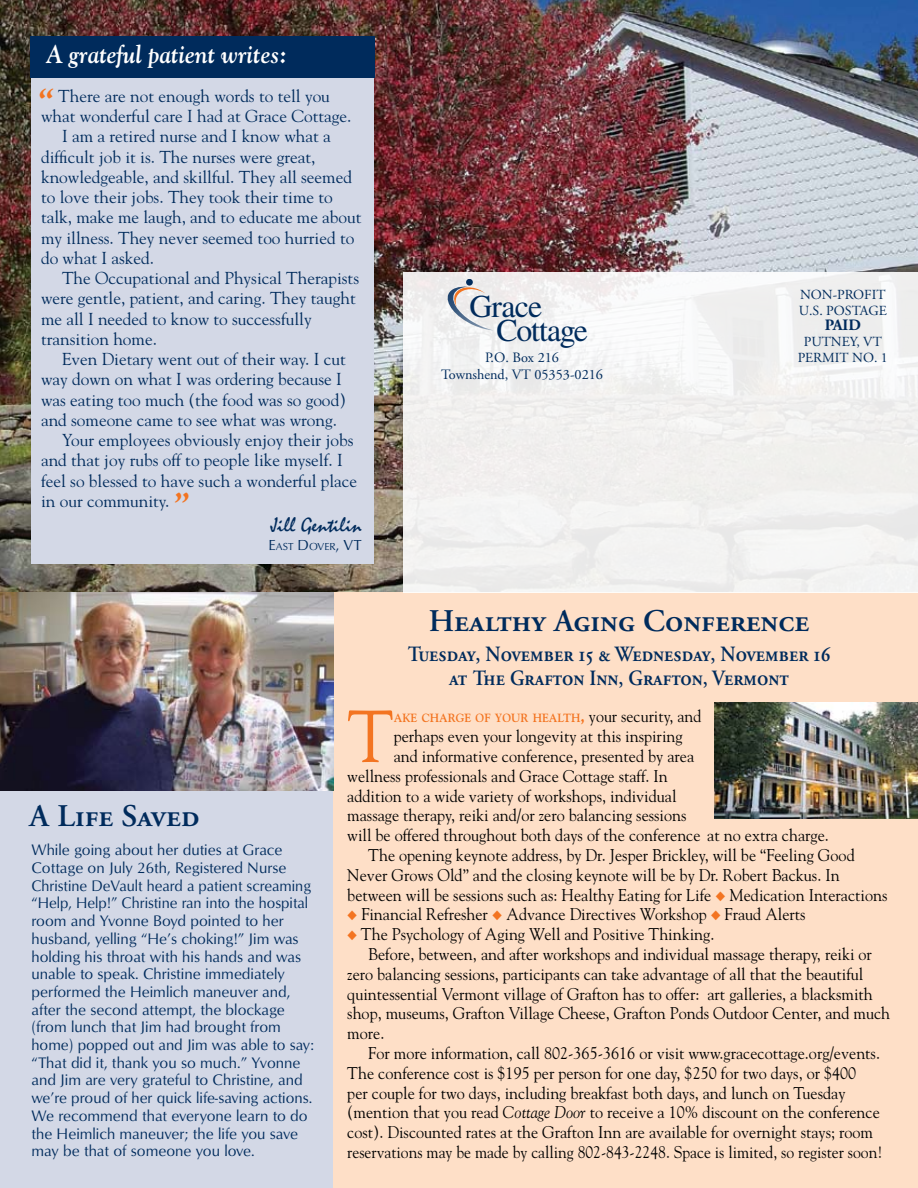
<style>
.page{position:relative;width:918px;height:1188px;background:#fff}
.page>*{position:absolute;margin:0;border:0;box-sizing:border-box;transform-origin:0 0}
.t1{font:73.2px "Goudy";color:#f37421;scale:.95 1}
.t2{font:31.8px/24px "Times";letter-spacing:-.025em;color:#002b5c}
.t3{font:31.5px "Adobe Garamond Semibold SC";color:#002b5c}
.t4{font:31.5px "Goudy Bold Italic Os F";color:#f37421}
.t5{font:25.5px "Goudy Bold Italic Os F";color:#fff;scale:.89 1}
.t6{font:21.75px/23.2px "Adobe Garamond Semibold SC";color:#002b5c;text-align:center;scale:.9 1}
.t7{font:21.75px "Mistral";color:#002b5c}
.t8{font:17.25px "Goudy";color:#002b5c}
.t9{font:16.95px "Goudy";color:#000;scale:.95 1}
.t10{font:16.95px "Goudy";color:#000;scale:.92 1}
.t11{font:700 15.9px "Adobe Garamond";color:#002b5c}
.t12{font:15.75px/17.7px "Optimum Roman DTC";color:#002b5c}
.t13{font:14.25px/17.2px "Adobe Garamond";color:#002b5c;text-align:center}
.t14{font:13.8px/15.9px "Adobe Garamond";color:#002b5c}
.t15{font:11.85px "Goudy Bold Os F";color:#f37421;scale:.94 1}
.t16{font:10.5px "Optimum Roman DTC";color:#002b5c}
.s1{font-family:"Goudy Bold Italic Os F";font-size:31.5px;color:#f37421}
.s2{font-size:15px}
.s3{font-size:16.95px}
.s4{font-family:"Goudy";font-size:16.95px;color:#000}
.s5{color:#f37421}
.s6{font-family:"Goudy Italic Os F"}
</style>
<div class="page">
<div style="left:0;top:592px;width:333px;height:596px;background:#d3d8e6"></div>
<img style="left:0;top:0;width:918px;height:592px">
<div style="left:333px;top:592px;width:585px;height:596px;background:#fedfc7"></div>
<div style="left:404px;top:272px;width:514px;height:320px;background:#f2f1f0"></div>
<svg style="left:446px;top:285px;width:46px;height:45px"></svg>
<div style="left:466px;top:279px;width:7px;height:7px;background:#002b5c;border-radius:50%"></div>
<div style="left:31px;top:37px;width:343px;height:526px;background:#d3d8e6"></div>
<div style="left:31px;top:36px;width:344px;height:42px;background:#002b5c"></div>
<img style="left:714px;top:702px;width:204px;height:117px">
<img style="left:0;top:592px;width:333px;height:198px">
<h3 class="t5" style="left:46px;top:38px;width:272px">A grateful patient writes:</h3>
<p class="t8" style="left:39px;top:85px;width:292px"><span class="s1">“</span> There are not enough words to tell you</p>
<p class="t8" style="left:41px;top:106px;width:312px">what wonderful care I had at Grace Cottage.</p>
<p class="t8" style="left:62px;top:126px;width:270px">I am a retired nurse and I know what a</p>
<p class="t8" style="left:41px;top:146px;width:276px">difficult job it is. The nurses were great,</p>
<p class="t8" style="left:41px;top:166px;width:312px">knowledgeable, and skillful. They all seemed</p>
<p class="t8" style="left:41px;top:187px;width:293px">to love their jobs. They took their time to</p>
<p class="t8" style="left:41px;top:207px;width:322px">talk, make me laugh, and to educate me about</p>
<p class="t8" style="left:41px;top:227px;width:315px">my illness. They never seemed too hurried to</p>
<p class="t8" style="left:41px;top:247px;width:115px">do what I asked.</p>
<p class="t8" style="left:62px;top:268px;width:299px">The Occupational and Physical Therapists</p>
<p class="t8" style="left:41px;top:288px;width:316px">were gentle, patient, and caring. They taught</p>
<p class="t8" style="left:41px;top:308px;width:272px">me all I needed to know to successfully</p>
<p class="t8" style="left:41px;top:328px;width:117px">transition home.</p>
<p class="t8" style="left:62px;top:349px;width:285px">Even Dietary went out of their way. I cut</p>
<p class="t8" style="left:41px;top:369px;width:302px">way down on what I was ordering because I</p>
<p class="t8" style="left:41px;top:389px;width:307px">was eating too much (the food was so good)</p>
<p class="t8" style="left:41px;top:409px;width:298px">and someone came to see what was wrong.</p>
<p class="t8" style="left:62px;top:430px;width:293px">Your employees obviously enjoy their jobs</p>
<p class="t8" style="left:41px;top:450px;width:303px">and that joy rubs off to people like myself. I</p>
<p class="t8" style="left:41px;top:470px;width:318px">feel so blessed to have such a wonderful place</p>
<p class="t8" style="left:41px;top:490px;width:130px">in our community.</p>
<p class="t7" style="left:271px;top:513px;width:92px">Jill Gentilin</p>
<p class="t16" style="left:269px;top:541px;width:94px"><span class="s2">E</span>AST <span class="s2">D</span> OVER<span class="s2">, VT</span></p>
<h3 class="t4" style="left:174px;top:485px;width:17px">”</h3>
<h2 class="t2" style="left:496px;top:294px;width:93px;text-indent:-27px">Grace<br>Cottage</h2>
<p class="t14" style="left:799px;top:287px;width:90px">NON-PROFIT<br>U.S. POSTAGE</p>
<p class="t11" style="left:825px;top:317px;width:38px">PAID</p>
<p class="t14" style="left:798px;top:334px;width:92px;text-align:center">PUTNEY, VT<br>PERMIT NO. 1</p>
<p class="t13" style="left:441px;top:349px;width:163px">P.O. Box 216<br>Townshend, VT 05353-0216</p>
<h3 class="t3" style="left:429px;top:603px;width:382px">Healthy Aging Conference</h3>
<p class="t6" style="left:408px;top:643px;width:471px">Tuesday, November 15 &amp; Wednesday, November 16 at The Grafton Inn, Grafton, Vermont</p>
<h3 class="t3" style="left:30px;top:798px;width:171px">A Life Saved</h3>
<p class="t12" style="left:31px;top:841px;width:284px">While going about her duties at Grace Cottage on July 26th, Registered Nurse Christine DeVault heard a patient screaming “Help, Help!” Christine ran into the hospital room and Yvonne Boyd pointed to her husband, yelling “He’s choking!” Jim was holding his throat with his hands and was unable to speak. Christine immediately performed the Heimlich maneuver and, after the second attempt, the blockage (from lunch that Jim had brought from home) popped out and Jim was able to say: “That did it, thank you so much.” Yvonne and Jim are very grateful to Christine, and we’re proud of her quick life-saving actions.<br>We recommend that everyone learn to do the Heimlich maneuver; the life you save may be that of someone you love.</p>
<h1 class="t1" style="left:347px;top:691px;width:50px">T</h1>
<p class="t15" style="left:394px;top:711px;width:329px">AKE CHARGE OF YOUR HEALTH<span class="s3">,</span> <span class="s4">your security, and</span></p>
<p class="t9" style="left:394px;top:726px;width:306px">perhaps even your longevity at this inspiring</p>
<p class="t9" style="left:394px;top:746px;width:318px">and informative conference, presented by area</p>
<p class="t9" style="left:347px;top:765px;width:339px">wellness professionals and Grace Cottage staff. In</p>
<p class="t9" style="left:347px;top:785px;width:348px">addition to a wide variety of workshops, individual</p>
<p class="t9" style="left:347px;top:805px;width:358px">massage therapy, reiki and/or zero balancing sessions</p>
<p class="t9" style="left:347px;top:825px;width:508px">will be offered throughout both days of the conference at no extra charge.</p>
<p class="t9" style="left:368px;top:845px;width:514px">The opening keynote address, by Dr. Jesper Brickley, will be “Feeling Good</p>
<p class="t9" style="left:347px;top:864px;width:520px">Never Grows Old” and the closing keynote will be by Dr. Robert Backus. In</p>
<p class="t9" style="left:347px;top:884px;width:570px">between will be sessions such as: Healthy Eating for Life <span class="s5">◆</span> Medication Interactions</p>
<p class="t9" style="left:347px;top:904px;width:484px"><span class="s5">◆</span> Financial Refresher <span class="s5">◆</span> Advance Directives Workshop <span class="s5">◆</span> Fraud Alerts</p>
<p class="t9" style="left:347px;top:924px;width:388px"><span class="s5">◆</span> The Psychology of Aging Well and Positive Thinking.</p>
<p class="t9" style="left:368px;top:944px;width:532px">Before, between, and after workshops and individual massage therapy, reiki or</p>
<p class="t9" style="left:347px;top:963px;width:545px">zero balancing sessions, participants can take advantage of all that the beautiful</p>
<p class="t9" style="left:347px;top:983px;width:555px">quintessential Vermont village of Grafton has to offer: art galleries, a blacksmith</p>
<p class="t9" style="left:347px;top:1003px;width:573px">shop, museums, Grafton Village Cheese, Grafton Ponds Outdoor Center, and much</p>
<p class="t9" style="left:347px;top:1023px;width:41px">more.</p>
<p class="t9" style="left:368px;top:1043px;width:540px">For more information, call 802-365-3616 or visit www.gracecottage.org/events.</p>
<p class="t9" style="left:347px;top:1062px;width:537px">The conference cost is $195 per person for one day, $250 for two days, or $400</p>
<p class="t9" style="left:347px;top:1082px;width:526px">per couple for two days, including breakfast both days, and lunch on Tuesday</p>
<p class="t9" style="left:347px;top:1102px;width:562px">(mention that you read <span class="s6">Cottage Door</span> to receive a 10% discount on the conference</p>
<p class="t9" style="left:347px;top:1122px;width:555px">cost). Discounted rates at the Grafton Inn are available for overnight stays; room</p>
<p class="t10" style="left:347px;top:1142px;width:583px">reservations may be made by calling 802-843-2248. Space is limited, so register soon!</p>
</div>
